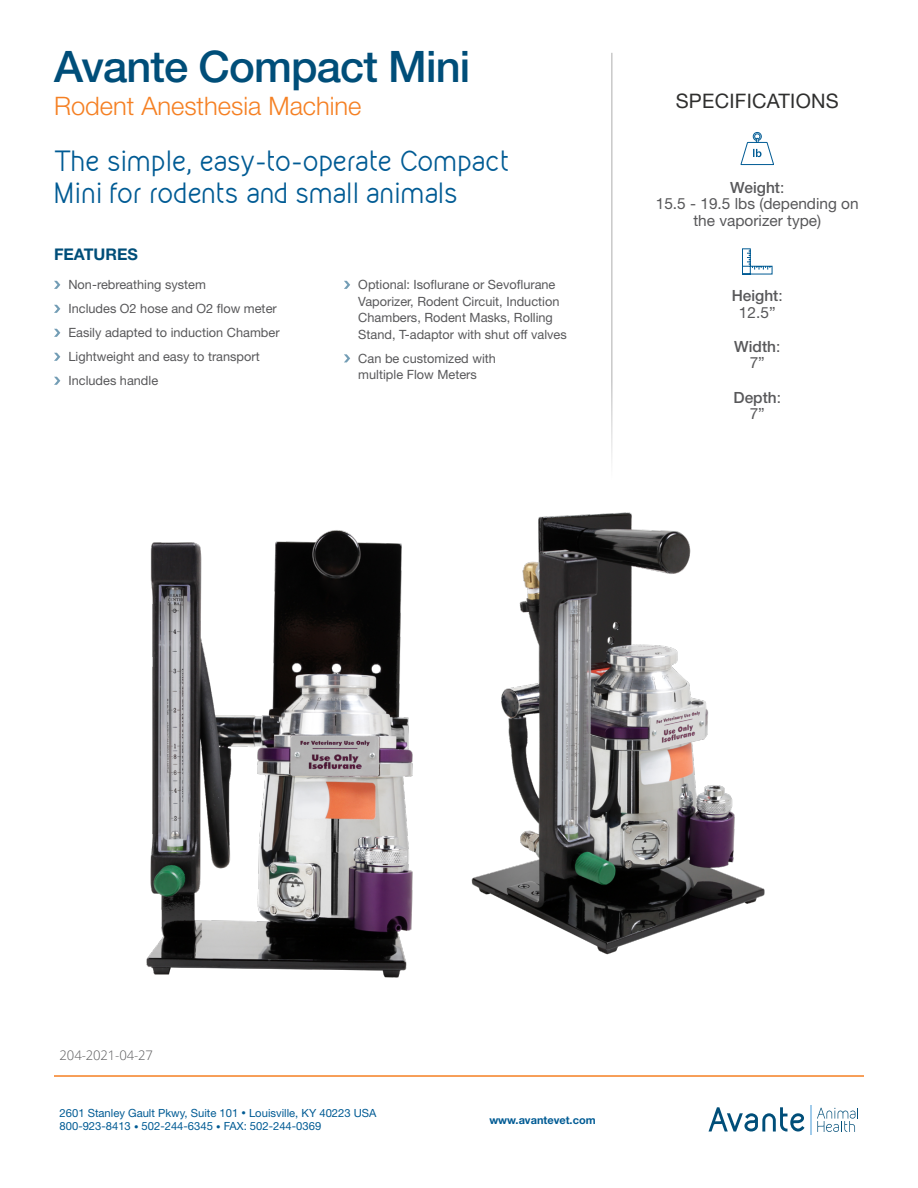
<style>
.page{position:relative;width:918px;height:1188px;background:#fff}
.page>*{position:absolute;margin:0;border:0;box-sizing:border-box;transform-origin:0 0}
.t1{font:500 43.5px "Helvetica Neue LT Std";letter-spacing:-.02em;color:#004e79}
.t2{font:25.5px/32.1px "Kirvy";letter-spacing:-.015em;color:#005b94}
.t3{font:300 25.5px "Helvetica Neue LT Std";color:#f58023}
.t4{font:19.95px "Helvetica Neue LT Std";letter-spacing:.015em;color:#2f2f2e}
.t5{font:700 16.05px "Helvetica Neue LT Std";color:#004e79}
.t6{font:15.45px/16.5px "Helvetica Neue LT Std";color:#58585a;text-align:center}
.t7{font:500 15.45px/16.5px "Helvetica Neue LT Std";color:#58585a;text-align:center}
.t8{font:300 13.2px "Open Sans";letter-spacing:-.01em;color:#58585a}
.t9{font:12.75px/24px "Helvetica Neue LT Std";color:#58585a}
.t10{font:11.25px/13.5px "Helvetica Neue LT Std";color:#005b94}
.t11{font:700 10.95px "Helvetica Neue LT Std";color:#005b94}
.s1{font-weight:500}
.s2{font-weight:400}
.s3{font-size:9px}
</style>
<div class="page">
<svg style="left:344px;top:354px;width:6px;height:8px"></svg>
<svg style="left:344px;top:281px;width:6px;height:8px"></svg>
<svg style="left:54px;top:281px;width:6px;height:8px"></svg>
<svg style="left:54px;top:329px;width:6px;height:8px"></svg>
<svg style="left:54px;top:353px;width:6px;height:8px"></svg>
<svg style="left:54px;top:377px;width:6px;height:8px"></svg>
<svg style="left:54px;top:305px;width:6px;height:8px"></svg>
<svg style="left:740px;top:132px;width:34px;height:33px"></svg>
<svg style="left:742px;top:248px;width:31px;height:27px"></svg>
<hr style="left:612px;top:53px;width:1px;height:514px;background:#58585a">
<hr style="left:54px;top:1075px;width:810px;height:2px;background:#f58023">
<svg style="left:709px;top:1107px;width:96px;height:25px"></svg>
<svg style="left:817px;top:1108px;width:41px;height:24px"></svg>
<hr style="left:810px;top:1105px;width:2px;height:29px;background:#98c7e9">
<img style="left:146px;top:530px;width:267px;height:448px">
<img style="left:471px;top:498px;width:294px;height:457px">
<h1 class="t1" style="left:54px;top:41px;width:418px">Avante Compact Mini</h1>
<h2 class="t3" style="left:54px;top:90px;width:309px">Rodent Anesthesia Machine</h2>
<h2 class="t2" style="left:54px;top:144px;width:457px">The simple, easy-to-operate Compact<br>Mini for rodents and small animals</h2>
<p class="t5" style="left:54px;top:244px;width:85px">FEATURES</p>
<p class="t9" style="left:68px;top:273px;width:213px">Non-rebreathing system<br>Includes O2 hose and O2 flow meter<br>Easily adapted to induction Chamber<br>Lightweight and easy to transport<br>Includes handle</p>
<p class="t9" style="left:358px;top:276px;width:210px;line-height:16.5px">Optional: Isoflurane or Sevoflurane Vaporizer, Rodent Circuit, Induction Chambers, Rodent Masks, Rolling Stand, T-adaptor with shut off valves</p>
<p class="t9" style="left:358px;top:350px;width:139px;line-height:16.5px">Can be customized with multiple Flow Meters</p>
<h3 class="t4" style="left:676px;top:89px;width:165px">SPECIFICATIONS</h3>
<p class="t6" style="left:656px;top:179px;width:204px"><span class="s1">Weight</span>:<br>15.5 - 19.5 lbs (depending on the vaporizer type)</p>
<p class="t7" style="left:732px;top:287px;width:52px">Height<span class="s2">:<br>12.5”</span></p>
<p class="t7" style="left:734px;top:338px;width:48px">Width<span class="s2">:<br>7”</span></p>
<p class="t7" style="left:734px;top:389px;width:49px">Depth<span class="s2">:<br>7”</span></p>
<p class="t8" style="left:60px;top:1046px;width:95px">204-2021-04-27</p>
<p class="t10" style="left:60px;top:1106px;width:318px">2601 Stanley Gault Pkwy, Suite 101 <span class="s3">•</span> Louisville, KY 40223 USA<br>800-923-8413 <span class="s3">•</span> 502-244-6345 <span class="s3">•</span> FAX: 502-244-0369</p>
<p class="t11" style="left:489px;top:1113px;width:108px">www.avantevet.com</p>
</div>
